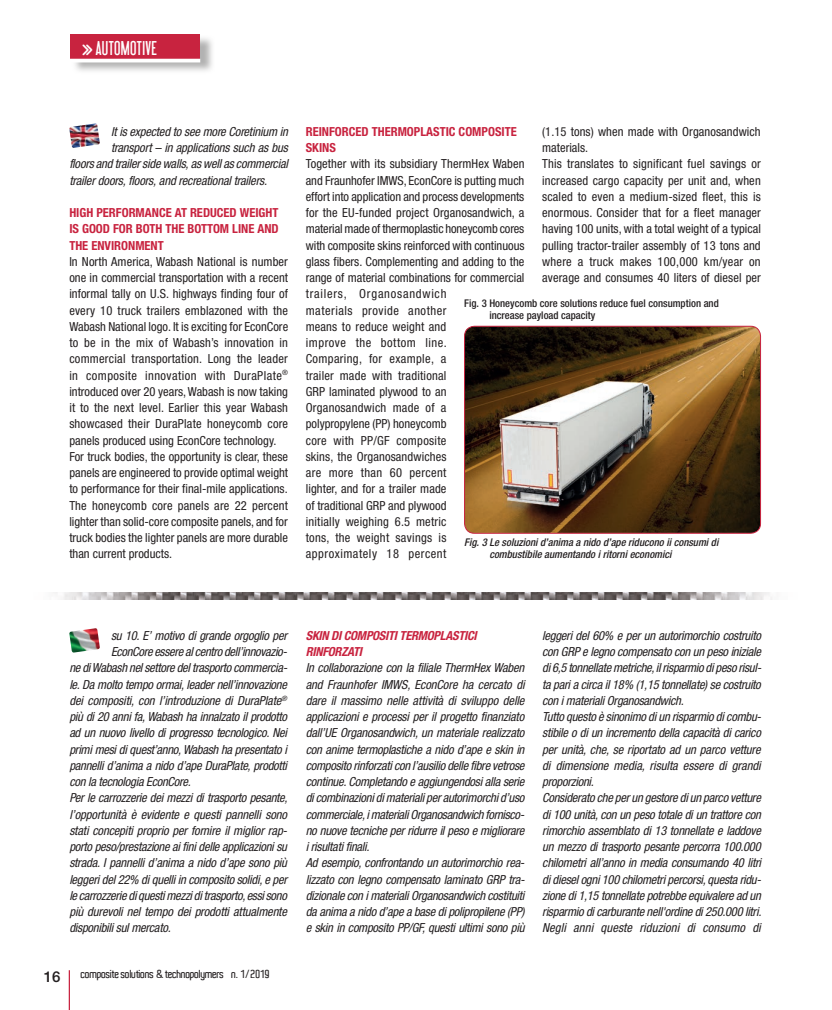
<style>
.page{position:relative;width:832px;height:1010px;background:#fff}
.page>*{position:absolute;margin:0;border:0;box-sizing:border-box;transform-origin:0 0}
.t1{font:17.5px "Libel Suit";letter-spacing:.02em;color:#fff}
.t2{font:500 15px "Helvetica Neue";color:#231f20}
.t3{font:italic condensed 12.5px/16.2px "Helvetica Neue";letter-spacing:-.02em;color:#231f20}
.t4{font:condensed 12.5px/16.2px "Helvetica Neue";letter-spacing:.005em;color:#231f20}
.t5{font:700 condensed 12.5px/16.2px "Helvetica Neue";color:#c8233f;text-align:justify}
.t6{font:italic 700 condensed 12.5px/16.2px "Helvetica Neue";letter-spacing:-.02em;color:#c8233f}
.t7{font:600 11.25px "Aldo";letter-spacing:-.045em;color:#231f20}
.t8{font:italic 500 condensed 10.62px/11.9px "Helvetica Neue";color:#231f20}
.t9{font:500 condensed 10.62px/11.9px "Helvetica Neue";color:#231f20}
.s1{font-family:"KG Arrows";font-size:25px}
</style>
<div class="page">
<hr style="left:69px;top:970px;width:1px;height:40px;background:#c8233f">
<img style="left:53px;top:592px;width:719px;height:7px">
<img style="left:75px;top:38px;width:137px;height:33px">
<div style="left:70px;top:34px;width:130px;height:26px;background:#c8233f"></div>
<hr style="left:69px;top:59px;width:131px;height:3px;background:#fff">
<img style="left:464px;top:326px;width:296px;height:207px">
<div style="left:464px;top:326px;width:296px;height:207px;border:1px solid #c8233f;border-radius:10px"></div>
<img style="left:69px;top:123px;width:31px;height:25px">
<img style="left:69px;top:628px;width:31px;height:25px">
<h1 class="t1" style="left:81px;top:38px;width:77px"><span class="s1">w</span>AUTOMOTIVE</h1>
<p class="t3" style="left:111px;top:123px;width:178px">It is expected to see more Coretinium in</p>
<p class="t3" style="left:111px;top:139px;width:178px">transport – in applications such as bus</p>
<p class="t3" style="left:69px;top:156px;width:220px">floors and trailer side walls, as well as commercial</p>
<p class="t3" style="left:69px;top:172px;width:199px">trailer doors, floors, and recreational trailers.</p>
<p class="t5" style="left:69px;top:204px;width:211px">HIGH PERFORMANCE AT REDUCED WEIGHT IS GOOD FOR BOTH THE BOTTOM LINE AND THE ENVIRONMENT</p>
<p class="t4" style="left:69px;top:253px;width:220px">In North America, Wabash National is number one in commercial transportation with a recent informal tally on U.S. highways finding four of every 10 truck trailers emblazoned with the Wabash National logo. It is exciting for EconCore to be in the mix of Wabash’s innovation in commercial transportation. Long the leader in composite innovation with DuraPlate<sup>® </sup>introduced over 20 years, Wabash is now taking it to the next level. Earlier this year Wabash showcased their DuraPlate honeycomb core panels produced using EconCore technology.<br>For truck bodies, the opportunity is clear, these panels are engineered to provide optimal weight to performance for their final-mile applications.<br>The honeycomb core panels are 22 percent lighter than solid-core composite panels, and for truck bodies the lighter panels are more durable than current products.</p>
<p class="t5" style="left:306px;top:123px;width:212px">REINFORCED THERMOPLASTIC COMPOSITE<br>SKINS</p>
<p class="t4" style="left:306px;top:156px;width:220px">Together with its subsidiary ThermHex Waben and Fraunhofer IMWS, EconCore is putting much effort into application and process developments for the EU-funded project Organosandwich, a material made of thermoplastic honeycomb cores with composite skins reinforced with continuous glass fibers. Complementing and adding to the range of material combinations for commercial trailers, Organosandwich<br>materials provide another<br>means to reduce weight and<br>improve the bottom line.<br>Comparing, for example, a<br>trailer made with traditional<br>GRP laminated plywood to an Organosandwich made of a<br>polypropylene (PP) honeycomb<br>core with PP/GF composite<br>skins, the Organosandwiches<br>are more than 60 percent<br>lighter, and for a trailer made<br>of traditional GRP and plywood<br>initially weighing 6.5 metric<br>tons, the weight savings is<br>approximately 18 percent</p>
<p class="t4" style="left:542px;top:123px;width:220px">(1.15 tons) when made with Organosandwich materials.<br>This translates to significant fuel savings or increased cargo capacity per unit and, when scaled to even a medium-sized fleet, this is enormous. Consider that for a fleet manager having 100 units, with a total weight of a typical pulling tractor-trailer assembly of 13 tons and where a truck makes 100,000 km/year on average and consumes 40 liters of diesel per</p>
<p class="t9" style="left:489px;top:297px;width:231px;text-indent:-25px">Fig. 3 Honeycomb core solutions reduce fuel consumption and increase payload capacity</p>
<p class="t8" style="left:489px;top:536px;width:230px;text-indent:-25px">Fig. 3 Le soluzioni d’anima a nido d’ape riducono ii consumi di combustibile aumentando i ritorni economici</p>
<p class="t3" style="left:111px;top:627px;width:177px">su 10. E’ motivo di grande orgoglio per</p>
<p class="t3" style="left:111px;top:643px;width:177px">EconCore essere al centro dell’innovazio-</p>
<p class="t3" style="left:69px;top:659px;width:219px">ne di Wabash nel settore del trasporto commercia-</p>
<p class="t3" style="left:69px;top:676px;width:219px">le. Da molto tempo ormai, leader nell’innovazione</p>
<p class="t3" style="left:69px;top:692px;width:219px">dei compositi, con l’introduzione di DuraPlate<sup>®</sup></p>
<p class="t3" style="left:69px;top:708px;width:219px">più di 20 anni fa, Wabash ha innalzato il prodotto</p>
<p class="t3" style="left:69px;top:724px;width:219px">ad un nuovo livello di progresso tecnologico. Nei</p>
<p class="t3" style="left:69px;top:741px;width:219px">primi mesi di quest’anno, Wabash ha presentato i</p>
<p class="t3" style="left:69px;top:757px;width:219px">pannelli d’anima a nido d’ape DuraPlate, prodotti</p>
<p class="t3" style="left:69px;top:773px;width:123px">con la tecnologia EconCore.</p>
<p class="t3" style="left:69px;top:789px;width:219px">Per le carrozzerie dei mezzi di trasporto pesante,</p>
<p class="t3" style="left:69px;top:806px;width:219px">l’opportunità è evidente e questi pannelli sono</p>
<p class="t3" style="left:69px;top:822px;width:219px">stati concepiti proprio per fornire il miglior rap-</p>
<p class="t3" style="left:69px;top:838px;width:219px">porto peso/prestazione ai fini delle applicazioni su</p>
<p class="t3" style="left:69px;top:854px;width:219px">strada. I pannelli d’anima a nido d’ape sono più</p>
<p class="t3" style="left:69px;top:871px;width:219px">leggeri del 22% di quelli in composito solidi, e per</p>
<p class="t3" style="left:69px;top:887px;width:219px">le carrozzerie di questi mezzi di trasporto, essi sono</p>
<p class="t3" style="left:69px;top:903px;width:219px">più durevoli nel tempo dei prodotti attualmente</p>
<p class="t3" style="left:69px;top:919px;width:103px">disponibili sul mercato.</p>
<p class="t2" style="left:44px;top:967px;width:18px">16</p>
<p class="t7" style="left:81px;top:968px;width:191px">composite solutions &amp; technopolymers n. 1/2019</p>
<p class="t6" style="left:306px;top:627px;width:172px">SKIN DI COMPOSITI TERMOPLASTICI<br>RINFORZATI</p>
<p class="t3" style="left:306px;top:659px;width:220px">In collaborazione con la filiale ThermHex Waben and Fraunhofer IMWS, EconCore ha cercato di dare il massimo nelle attività di sviluppo delle applicazioni e processi per il progetto finanziato dall’UE Organosandwich, un materiale realizzato con anime termoplastiche a nido d’ape e skin in composito rinforzati con l’ausilio delle fibre vetrose continue. Completando e aggiungendosi alla serie di combinazioni di materiali per autorimorchi d’uso commerciale, i materiali Organosandwich fornisco&shy;no nuove tecniche per ridurre il peso e migliorare i risultati finali.<br>Ad esempio, confrontando un autorimorchio rea&shy;lizzato con legno compensato laminato GRP tra&shy;dizionale con i materiali Organosandwich costituiti da anima a nido d’ape a base di polipropilene (PP) e skin in composito PP/GF, questi ultimi sono più</p>
<p class="t3" style="left:542px;top:627px;width:220px">leggeri del 60% e per un autorimorchio costruito con GRP e legno compensato con un peso iniziale di 6,5 tonnellate metriche, il risparmio di peso risul&shy;ta pari a circa il 18% (1,15 tonnellate) se costruito con i materiali Organosandwich.<br>Tutto questo è sinonimo di un risparmio di combu&shy;stibile o di un incremento della capacità di carico per unità, che, se riportato ad un parco vetture di dimensione media, risulta essere di grandi proporzioni.<br>Considerato che per un gestore di un parco vetture di 100 unità, con un peso totale di un trattore con rimorchio assemblato di 13 tonnellate e laddove un mezzo di trasporto pesante percorra 100.000 chilometri all’anno in media consumando 40 litri di diesel ogni 100 chilometri percorsi, questa ridu&shy;zione di 1,15 tonnellate potrebbe equivalere ad un risparmio di carburante nell'ordine di 250.000 litri.<br>Negli anni queste riduzioni di consumo di</p>
</div>
